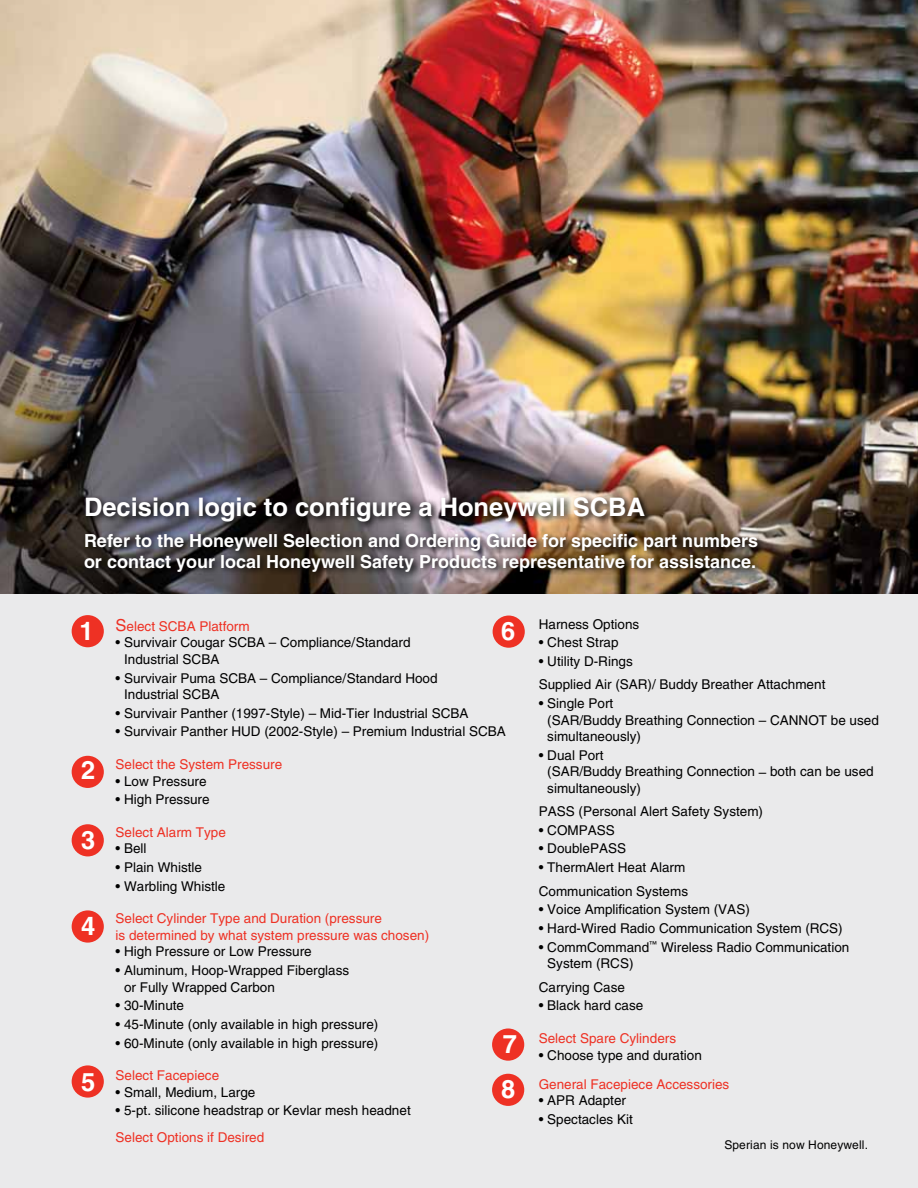
<style>
.page{position:relative;width:918px;height:1188px;background:#fff}
.page>*{position:absolute;margin:0;border:0;box-sizing:border-box;transform-origin:0 0}
.t1{font:700 25.5px/44.7px "Helvetica";color:#fff}
.t2{font:700 18px/21px "Helvetica";color:#fff}
.t3{font:13.5px/16.5px "Helvetica";color:#000}
.t4{font:13.5px/16.5px "Helvetica";color:#ee3124}
.t5{font:12px "Helvetica";letter-spacing:.01em;color:#000}
.s1{font-size:16.5px}
</style>
<div class="page">
<div style="left:0;top:585px;width:918px;height:603px;background:#eaeaeb"></div>
<div style="left:493px;top:616px;width:32px;height:32px;background:#ee3124;border-radius:50%"></div>
<img style="left:0;top:0;width:918px;height:594px">
<div style="left:81px;top:494px;width:685px;height:86px;background:#000;opacity:.95"></div>
<div style="left:72px;top:615px;width:32px;height:32px;background:#ee3124;border-radius:50%"></div>
<div style="left:72px;top:756px;width:32px;height:32px;background:#ee3124;border-radius:50%"></div>
<div style="left:72px;top:824px;width:32px;height:32px;background:#ee3124;border-radius:50%"></div>
<div style="left:72px;top:910px;width:32px;height:33px;background:#ee3124;border-radius:50%"></div>
<div style="left:72px;top:1065px;width:32px;height:33px;background:#ee3124;border-radius:50%"></div>
<div style="left:492px;top:1028px;width:32px;height:33px;background:#ee3124;border-radius:50%"></div>
<div style="left:492px;top:1074px;width:32px;height:32px;background:#ee3124;border-radius:50%"></div>
<h1 class="t1" style="left:84px;top:484px;width:563px">Decision logic to configure a Honeywell SCBA</h1>
<h2 class="t2" style="left:84px;top:530px;width:676px">Refer to the Honeywell Selection and Ordering Guide for specific part numbers or contact your local Honeywell Safety Products representative for assistance.</h2>
<h1 class="t1" style="left:80px;top:608px;width:16px">1</h1>
<h1 class="t1" style="left:81px;top:748px;width:16px">2</h1>
<h1 class="t1" style="left:81px;top:817px;width:16px">3</h1>
<h1 class="t1" style="left:81px;top:903px;width:16px">4</h1>
<h1 class="t1" style="left:81px;top:1059px;width:16px">5</h1>
<p class="t4" style="left:116px;top:618px;width:136px"><span class="s1">S</span>elect SCBA Platform</p>
<p class="t3" style="left:124px;top:634px;width:288px;text-indent:-8px">• Survivair Cougar SCBA – Compliance/Standard<br>Industrial SCBA</p>
<p class="t3" style="left:124px;top:670px;width:315px;text-indent:-8px">• Survivair Puma SCBA – Compliance/Standard Hood<br>Industrial SCBA</p>
<p class="t3" style="left:116px;top:705px;width:354px">• Survivair Panther (1997-Style) – Mid-Tier Industrial SCBA</p>
<p class="t3" style="left:116px;top:723px;width:392px">• Survivair Panther HUD (2002-Style) – Premium Industrial SCBA</p>
<p class="t4" style="left:116px;top:756px;width:168px">Select the System Pressure</p>
<p class="t3" style="left:116px;top:773px;width:93px">• Low Pressure</p>
<p class="t3" style="left:116px;top:791px;width:96px">• High Pressure</p>
<p class="t4" style="left:116px;top:824px;width:112px">Select Alarm Type</p>
<p class="t3" style="left:116px;top:840px;width:32px">• Bell</p>
<p class="t3" style="left:116px;top:859px;width:88px">• Plain Whistle</p>
<p class="t3" style="left:116px;top:878px;width:111px">• Warbling Whistle</p>
<p class="t4" style="left:116px;top:910px;width:315px">Select Cylinder Type and Duration (pressure<br>is determined by what system pressure was chosen)</p>
<p class="t3" style="left:116px;top:943px;width:198px">• High Pressure or Low Pressure</p>
<p class="t3" style="left:124px;top:962px;width:227px;text-indent:-8px">• Aluminum, Hoop-Wrapped Fiberglass or Fully Wrapped Carbon</p>
<p class="t3" style="left:116px;top:997px;width:70px">• 30-Minute</p>
<p class="t3" style="left:116px;top:1016px;width:264px">• 45-Minute (only available in high pressure)</p>
<p class="t3" style="left:116px;top:1035px;width:264px">• 60-Minute (only available in high pressure)</p>
<p class="t4" style="left:116px;top:1067px;width:105px">Select Facepiece</p>
<p class="t3" style="left:116px;top:1084px;width:141px">• Small, Medium, Large</p>
<p class="t3" style="left:116px;top:1102px;width:297px">• 5-pt. silicone headstrap or Kevlar mesh headnet</p>
<p class="t4" style="left:116px;top:1129px;width:150px">Select Options if Desired</p>
<h1 class="t1" style="left:501px;top:609px;width:16px">6</h1>
<h1 class="t1" style="left:501px;top:1021px;width:17px">7<br>8</h1>
<p class="t3" style="left:539px;top:616px;width:102px">Harness Options</p>
<p class="t3" style="left:539px;top:634px;width:81px">• Chest Strap</p>
<p class="t3" style="left:539px;top:649px;width:288px;line-height:23.5px">• Utility D-Rings<br>Supplied Air (SAR)/ Buddy Breather Attachment</p>
<p class="t3" style="left:547px;top:695px;width:333px;text-indent:-8px">• Single Port<br>(SAR/Buddy Breathing Connection – CANNOT be used simultaneously)</p>
<p class="t3" style="left:547px;top:747px;width:328px;text-indent:-8px">• Dual Port<br>(SAR/Buddy Breathing Connection – both can be used simultaneously)</p>
<p class="t3" style="left:539px;top:803px;width:226px">PASS (Personal Alert Safety System)</p>
<p class="t3" style="left:539px;top:822px;width:77px">• COMPASS</p>
<p class="t3" style="left:539px;top:840px;width:89px">• DoublePASS</p>
<p class="t3" style="left:539px;top:856px;width:151px;line-height:23.5px">• ThermAlert Heat Alarm<br>Communication Systems</p>
<p class="t3" style="left:539px;top:901px;width:213px">• Voice Amplification System (VAS)</p>
<p class="t3" style="left:539px;top:920px;width:306px">• Hard-Wired Radio Communication System (RCS)</p>
<p class="t3" style="left:547px;top:939px;width:304px;text-indent:-8px">• CommCommand<sup>™</sup> Wireless Radio Communication<br>System (RCS)</p>
<p class="t3" style="left:539px;top:979px;width:88px">Carrying Case</p>
<p class="t3" style="left:539px;top:997px;width:106px">• Black hard case</p>
<p class="t4" style="left:539px;top:1030px;width:139px">Select Spare Cylinders</p>
<p class="t3" style="left:539px;top:1047px;width:165px">• Choose type and duration</p>
<p class="t4" style="left:539px;top:1076px;width:192px">General Facepiece Accessories</p>
<p class="t3" style="left:539px;top:1092px;width:89px">• APR Adapter</p>
<p class="t3" style="left:539px;top:1111px;width:96px">• Spectacles Kit</p>
<p class="t5" style="left:724px;top:1137px;width:145px">Sperian is now Honeywell.</p>
</div>
